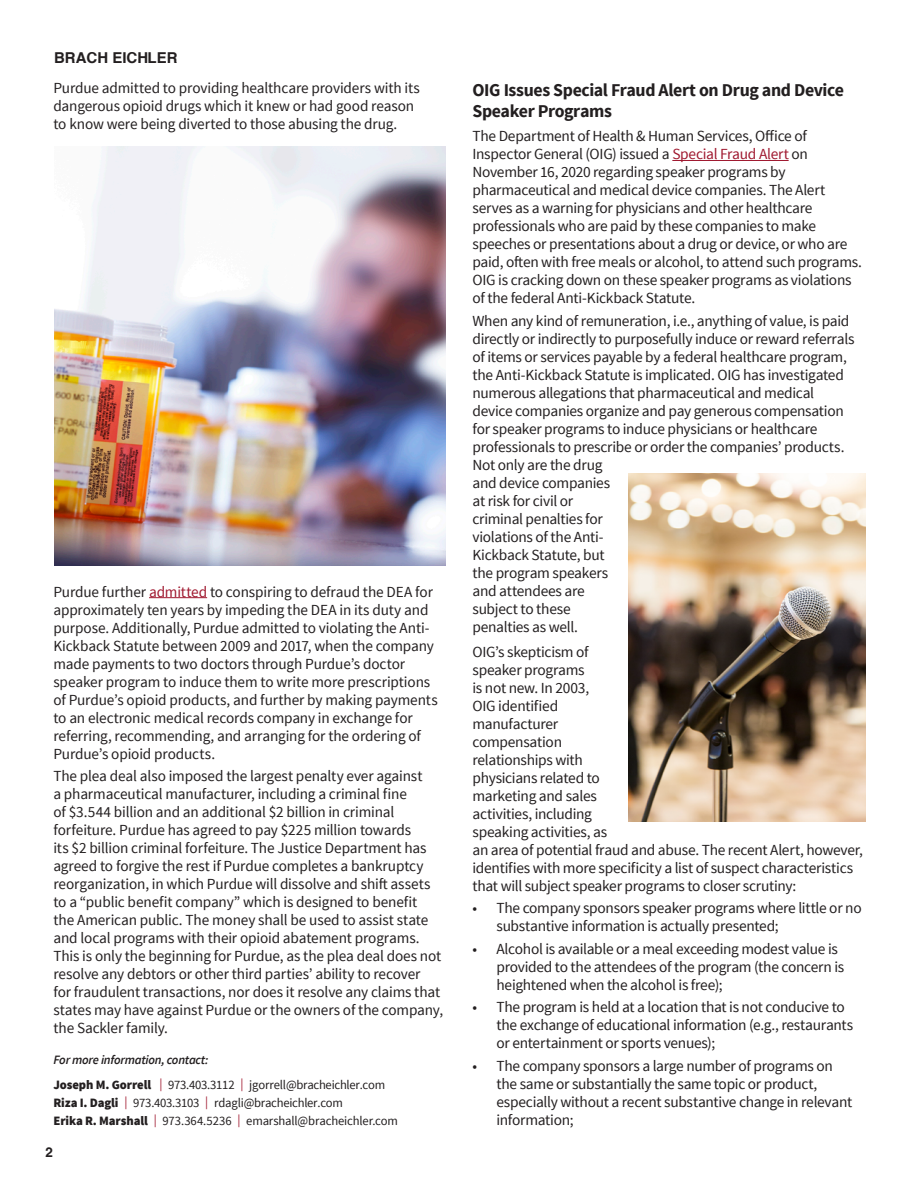
<style>
.page{position:relative;width:918px;height:1188px;background:#fff}
.page>*{position:absolute;margin:0;border:0;box-sizing:border-box;transform-origin:0 0}
.FOR_MORE_INFORMATI{font:700 18px/21px "Source Sans Pro";letter-spacing:-.02em;color:#231f20}
.hyperlink{font:15.3px/18px "Source Sans Pro";letter-spacing:-.02em;color:#231f20}
.Back_Page_Contacts{font:15.3px/18px "Source Sans Pro";letter-spacing:-.01em;color:#231f20}
.t1{font:700 15px "Swansea";color:#231f20}
.Page_Numbers_9_13_65{font:700 13.5px "Swansea";color:#231f20}
.Back_Page_Contacts-2{font:12.75px "Source Sans Pro";letter-spacing:-.01em;color:#231f20}
.hyperlink-2{font:12.75px "Source Sans Pro";letter-spacing:-.02em;color:#231f20}
.FOR_MORE_INFORMATI-2{font:12.75px "Source Sans Pro";letter-spacing:-.02em;color:#231f20}
.FOR_MORE_INFORMATI-3{font:italic 600 12.75px "Source Sans Pro";letter-spacing:-.02em;color:#231f20}
.s1{color:#9f172e}
.s2{font-weight:900}
</style>
<div class="page">
<hr style="left:149px;top:597px;width:58px;height:1px;background:#9f172e">
<hr style="left:672px;top:160px;width:117px;height:1px;background:#9f172e">
<img style="left:54px;top:147px;width:392px;height:419px">
<img style="left:628px;top:473px;width:238px;height:349px">
<p class="t1" style="left:54px;top:49px;width:125px">BRACH EICHLER</p>
<p class="Back_Page_Contacts" style="left:53px;top:79px;width:368px">Purdue admitted to providing healthcare providers with its dangerous opioid drugs which it knew or had good reason to know were being diverted to those abusing the drug.</p>
<p class="Back_Page_Contacts" style="left:53px;top:583px;width:386px">Purdue further <span class="s1">admitted</span> to conspiring to defraud the DEA for approximately ten years by impeding the DEA in its duty and purpose. Additionally, Purdue admitted to violating the Anti-Kickback Statute between 2009 and 2017, when the company made payments to two doctors through Purdue’s doctor speaker program to induce them to write more prescriptions of Purdue’s opioid products, and further by making payments to an electronic medical records company in exchange for referring, recommending, and arranging for the ordering of Purdue’s opioid products.</p>
<p class="Back_Page_Contacts" style="left:53px;top:767px;width:391px">The plea deal also imposed the largest penalty ever against<br>a pharmaceutical manufacturer, including a criminal fine<br>of $3.544 billion and an additional $2 billion in criminal forfeiture. Purdue has agreed to pay $225 million towards<br>its $2 billion criminal forfeiture. The Justice Department has agreed to forgive the rest if Purdue completes a bankruptcy reorganization, in which Purdue will dissolve and shift assets to a “public benefit company” which is designed to benefit<br>the American public. The money shall be used to assist state and local programs with their opioid abatement programs.<br>This is only the beginning for Purdue, as the plea deal does not resolve any debtors or other third parties’ ability to recover<br>for fraudulent transactions, nor does it resolve any claims that states may have against Purdue or the owners of the company, the Sackler family.</p>
<p class="FOR_MORE_INFORMATI-3" style="left:53px;top:1052px;width:156px">For more information, contact:</p>
<p class="hyperlink-2" style="left:53px;top:1077px;width:333px"><span class="s2">Joseph M. Gorrell</span> <span class="s1">|</span> 973.403.3112 <span class="s1">|</span> jgorrell@bracheichler.com</p>
<p class="FOR_MORE_INFORMATI-2" style="left:53px;top:1095px;width:291px"><span class="s2">Riza I. Dagli</span> <span class="s1">|</span> 973.403.3103 <span class="s1">|</span> rdagli@bracheichler.com</p>
<p class="Back_Page_Contacts-2" style="left:53px;top:1113px;width:346px"><span class="s2">Erika R. Marshall</span> <span class="s1">|</span> 973.364.5236 <span class="s1">|</span> emarshall@bracheichler.com</p>
<p class="Page_Numbers_9_13_65" style="left:45px;top:1144px;width:9px">2</p>
<p class="FOR_MORE_INFORMATI" style="left:472px;top:80px;width:373px">OIG Issues Special Fraud Alert on Drug and Device<br>Speaker Programs</p>
<p class="hyperlink" style="left:472px;top:128px;width:391px">The Department of Health &amp; Human Services, Office of Inspector General (OIG) issued a <span class="s1">Special Fraud Alert</span> on November 16, 2020 regarding speaker programs by pharmaceutical and medical device companies. The Alert serves as a warning for physicians and other healthcare professionals who are paid by these companies to make speeches or presentations about a drug or device, or who are paid, often with free meals or alcohol, to attend such programs.<br>OIG is cracking down on these speaker programs as violations of the federal Anti-Kickback Statute.</p>
<p class="hyperlink" style="left:472px;top:312px;width:384px">When any kind of remuneration, i.e., anything of value, is paid directly or indirectly to purposefully induce or reward referrals of items or services payable by a federal healthcare program, the Anti-Kickback Statute is implicated. OIG has investigated numerous allegations that pharmaceutical and medical device companies organize and pay generous compensation for speaker programs to induce physicians or healthcare professionals to prescribe or order the companies’ products.<br>Not only are the drug<br>and device companies<br>at risk for civil or<br>criminal penalties for<br>violations of the Anti-<br>Kickback Statute, but<br>the program speakers<br>and attendees are<br>subject to these<br>penalties as well.</p>
<p class="hyperlink" style="left:472px;top:643px;width:392px">OIG’s skepticism of<br>speaker programs<br>is not new. In 2003,<br>OIG identified<br>manufacturer<br>compensation<br>relationships with<br>physicians related to<br>marketing and sales<br>activities, including<br>speaking activities, as<br>an area of potential fraud and abuse. The recent Alert, however, identifies with more specificity a list of suspect characteristics that will subject speaker programs to closer scrutiny:</p>
<p class="hyperlink" style="left:496px;top:899px;width:367px;text-indent:-24px">• The company sponsors speaker programs where little or no substantive information is actually presented;</p>
<p class="hyperlink" style="left:496px;top:940px;width:349px;text-indent:-24px">• Alcohol is available or a meal exceeding modest value is provided to the attendees of the program (the concern is heightened when the alcohol is free);</p>
<p class="hyperlink" style="left:496px;top:999px;width:358px;text-indent:-24px">• The program is held at a location that is not conducive to the exchange of educational information (e.g., restaurants or entertainment or sports venues);</p>
<p class="hyperlink" style="left:496px;top:1057px;width:357px;text-indent:-24px">• The company sponsors a large number of programs on the same or substantially the same topic or product, especially without a recent substantive change in relevant information;</p>
</div>
